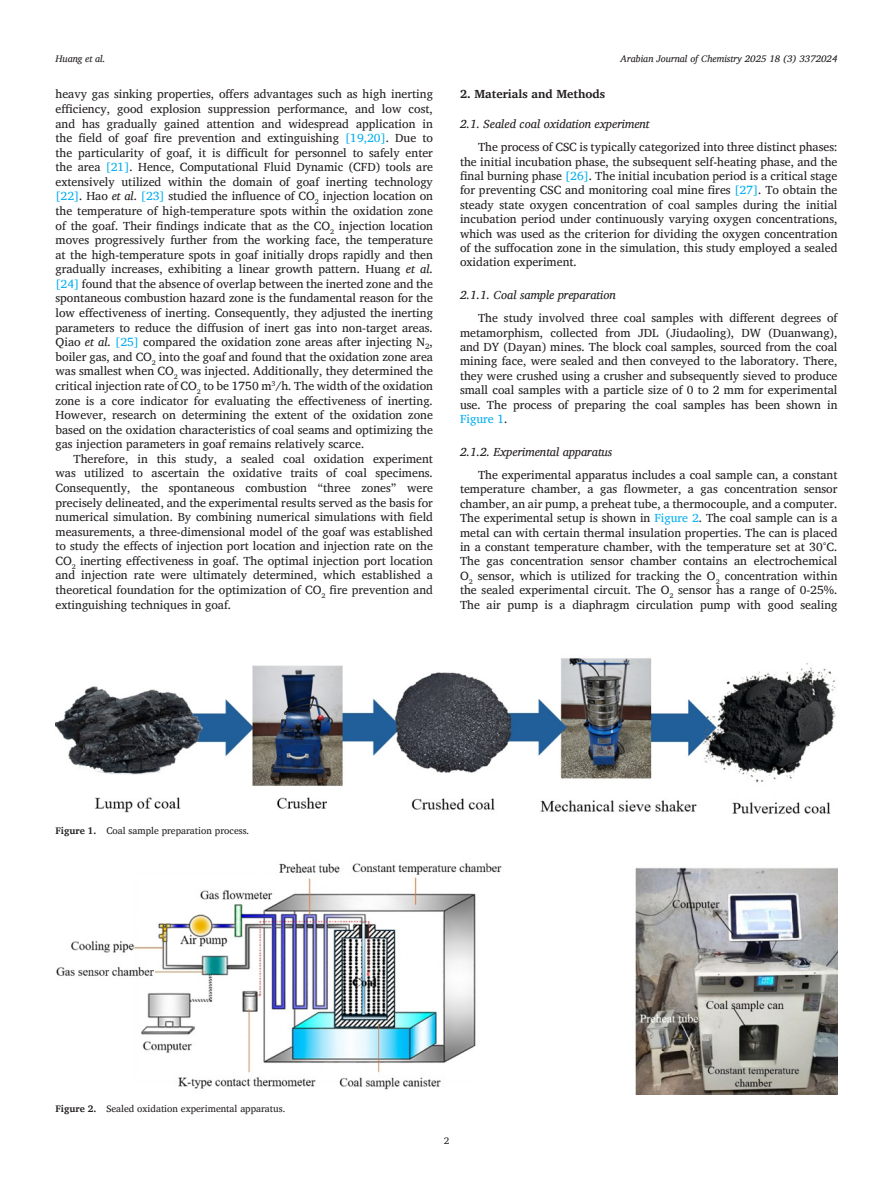
<style>
.page{position:relative;width:893px;height:1191px;background:#fff}
.page>*{position:absolute;margin:0;border:0;box-sizing:border-box;transform-origin:0 0}
.para{font:12px/14.5px "Charis SIL";color:#231f20;text-align:justify}
.para_first_last{font:12px/14.4px "Charis SIL";color:#231f20;text-align:justify}
.para_last{font:12px/14.5px "Charis SIL";color:#231f20;text-align:justify}
.para_first{font:12px/14.4px "Charis SIL";color:#231f20;text-align:justify}
.Head-C{font:italic 12px "Charis SIL";color:#231f20}
.Head-B_stack{font:italic 12px "Charis SIL";color:#231f20}
.Head-A{font:700 12px "Charis SIL";color:#231f20}
.float_figure_figure{font:9.75px "Charis SIL";color:#231f20}
.t1{font:italic 9.75px "Charis SIL";color:#231f20}
.s1{color:#00aeef}
.s2{font-style:italic}
.s3{font-weight:700}
</style>
<div class="page">
<img style="left:56px;top:658px;width:780px;height:156px">
<img style="left:56px;top:863px;width:781px;height:231px">
<p class="t1" style="left:56px;top:53px;width:52px">Huang et al.</p>
<p class="t1" style="left:621px;top:53px;width:218px">Arabian Journal of Chemistry 2025 18 (3) 3372024</p>
<p class="para" style="left:56px;top:87px;width:379px">heavy gas sinking properties, offers advantages such as high inerting efficiency, good explosion suppression performance, and low cost, and has gradually gained attention and widespread application in the field of goaf fire prevention and extinguishing <span class="s1">[19,20]</span>. Due to the particularity of goaf, it is difficult for personnel to safely enter the area <span class="s1">[21]</span>. Hence, Computational Fluid Dynamic (CFD) tools are extensively utilized within the domain of goaf inerting technology <span class="s1">[22]</span>. Hao <span class="s2">et al</span>. <span class="s1">[23]</span> studied the influence of CO<sub>2</sub> injection location on the temperature of high-temperature spots within the oxidation zone of the goaf. Their findings indicate that as the CO<sub>2</sub> injection location moves progressively further from the working face, the temperature at the high-temperature spots in goaf initially drops rapidly and then gradually increases, exhibiting a linear growth pattern. Huang <span class="s2">et al</span>. <span class="s1">[24]</span> found that the absence of overlap between the inerted zone and the spontaneous combustion hazard zone is the fundamental reason for the low effectiveness of inerting. Consequently, they adjusted the inerting parameters to reduce the diffusion of inert gas into non-target areas.<br>Qiao <span class="s2">et al</span>. <span class="s1">[25]</span> compared the oxidation zone areas after injecting N₂, boiler gas, and CO<sub>2</sub> into the goaf and found that the oxidation zone area was smallest when CO<sub>2</sub> was injected. Additionally, they determined the critical injection rate of CO<sub>2</sub> to be 1750 m<sup>3</sup>/h. The width of the oxidation zone is a core indicator for evaluating the effectiveness of inerting.<br>However, research on determining the extent of the oxidation zone based on the oxidation characteristics of coal seams and optimizing the gas injection parameters in goaf remains relatively scarce.</p>
<p class="para_last" style="left:56px;top:451px;width:379px;text-indent:18px">Therefore, in this study, a sealed coal oxidation experiment was utilized to ascertain the oxidative traits of coal specimens.<br>Consequently, the spontaneous combustion “three zones” were precisely delineated, and the experimental results served as the basis for numerical simulation. By combining numerical simulations with field measurements, a three-dimensional model of the goaf was established to study the effects of injection port location and injection rate on the CO<sub>2</sub> inerting effectiveness in goaf. The optimal injection port location and injection rate were ultimately determined, which established a theoretical foundation for the optimization of CO<sub>2</sub> fire prevention and extinguishing techniques in goaf.</p>
<p class="Head-A" style="left:460px;top:87px;width:147px">2. Materials and Methods</p>
<p class="Head-B_stack" style="left:460px;top:117px;width:191px">2.1. Sealed coal oxidation experiment</p>
<p class="para_first" style="left:460px;top:140px;width:379px;text-indent:18px">The process of CSC is typically categorized into three distinct phases: the initial incubation phase, the subsequent self-heating phase, and the final burning phase <span class="s1">[26]</span>. The initial incubation period is a critical stage for preventing CSC and monitoring coal mine fires <span class="s1">[27]</span>. To obtain the steady state oxygen concentration of coal samples during the initial incubation period under continuously varying oxygen concentrations, which was used as the criterion for dividing the oxygen concentration of the suffocation zone in the simulation, this study employed a sealed oxidation experiment.</p>
<p class="Head-C" style="left:460px;top:288px;width:157px">2.1.1. Coal sample preparation</p>
<p class="para_first_last" style="left:460px;top:311px;width:379px;text-indent:18px">The study involved three coal samples with different degrees of metamorphism, collected from JDL (Jiudaoling), DW (Duanwang), and DY (Dayan) mines. The block coal samples, sourced from the coal mining face, were sealed and then conveyed to the laboratory. There, they were crushed using a crusher and subsequently sieved to produce small coal samples with a particle size of 0 to 2 mm for experimental use. The process of preparing the coal samples has been shown in <span class="s1">Figure 1</span>.</p>
<p class="Head-C" style="left:460px;top:444px;width:154px">2.1.2. Experimental apparatus</p>
<p class="para_first_last" style="left:460px;top:467px;width:379px;text-indent:18px">The experimental apparatus includes a coal sample can, a constant temperature chamber, a gas flowmeter, a gas concentration sensor chamber, an air pump, a preheat tube, a thermocouple, and a computer.<br>The experimental setup is shown in <span class="s1">Figure 2</span>. The coal sample can is a metal can with certain thermal insulation properties. The can is placed in a constant temperature chamber, with the temperature set at 30°C.<br>The gas concentration sensor chamber contains an electrochemical O<sub>2</sub> sensor, which is utilized for tracking the O<sub>2</sub> concentration within the sealed experimental circuit. The O<sub>2</sub> sensor has a range of 0-25%.<br>The air pump is a diaphragm circulation pump with good sealing</p>
<p class="float_figure_figure" style="left:56px;top:824px;width:195px"><span class="s3">Figure 1.</span> Coal sample preparation process.</p>
<p class="float_figure_figure" style="left:56px;top:1103px;width:231px"><span class="s3">Figure 2.</span> Sealed oxidation experimental apparatus.</p>
<p class="float_figure_figure" style="left:444px;top:1134px;width:7px">2</p>
</div>
